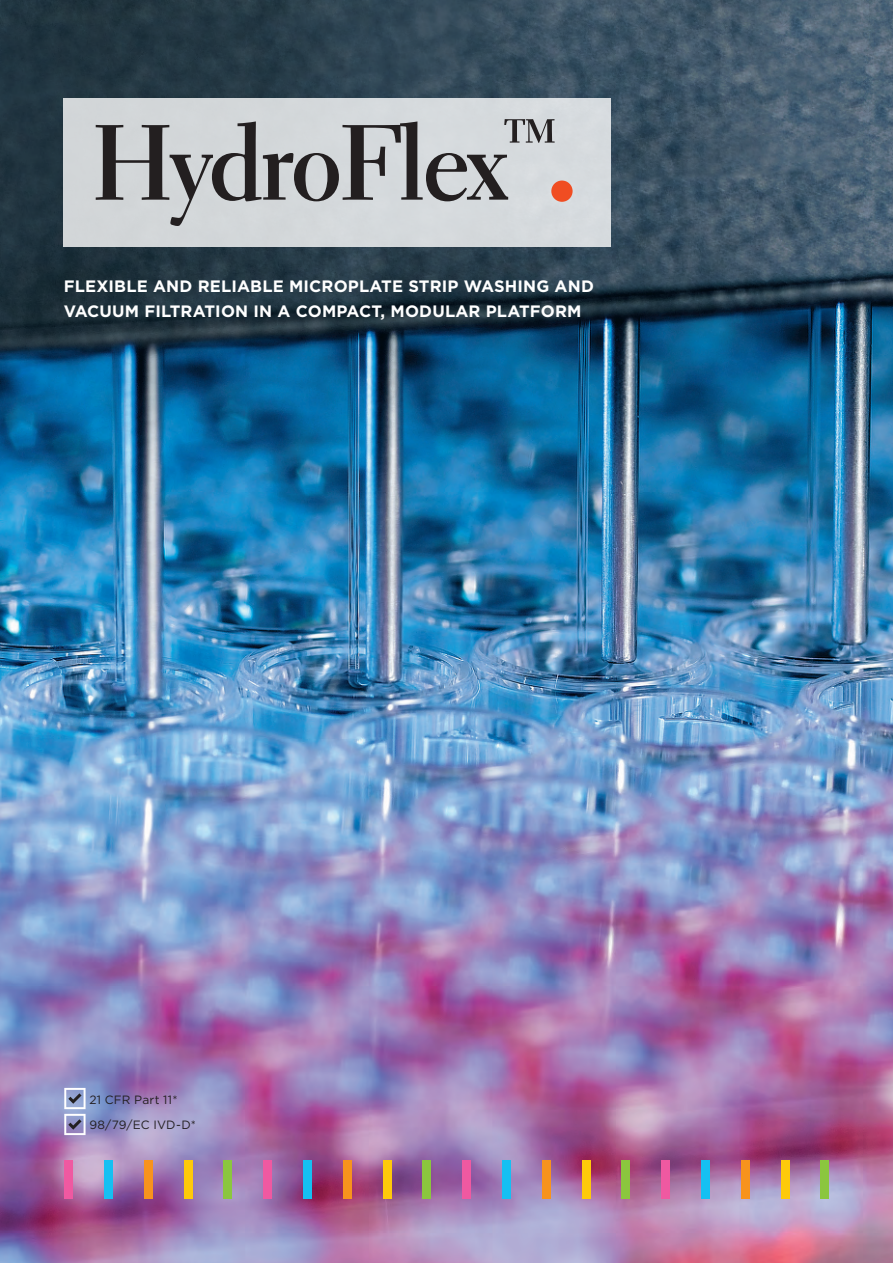
<style>
.page{position:relative;width:893px;height:1263px;background:#fff}
.page>*{position:absolute;margin:0;border:0;box-sizing:border-box;transform-origin:0 0}
.t1{font:108px "Electra LT Std Bold Display";color:#231f20}
.t2{font:700 16.5px/25.5px "Gotham";letter-spacing:.01em;color:#fff}
.t3{font:12px "Gotham";letter-spacing:.02em;color:#231f20}
</style>
<div class="page">
<img style="left:0;top:0;width:893px;height:1263px">
<div style="left:64px;top:98px;width:547px;height:149px;background:#d4d8db"></div>
<div style="left:551px;top:181px;width:22px;height:21px;background:#f04d22;border-radius:50%"></div>
<svg style="left:64px;top:1088px;width:22px;height:47px"></svg>
<div style="left:64px;top:1160px;width:9px;height:39px;background:#ef59a1"></div>
<div style="left:104px;top:1160px;width:9px;height:39px;background:#15c0f2"></div>
<div style="left:144px;top:1160px;width:9px;height:39px;background:#f7931d"></div>
<div style="left:184px;top:1160px;width:8px;height:39px;background:#feca0a"></div>
<div style="left:223px;top:1160px;width:9px;height:39px;background:#8bc63e"></div>
<div style="left:263px;top:1160px;width:9px;height:39px;background:#ef59a1"></div>
<div style="left:303px;top:1160px;width:9px;height:39px;background:#15c0f2"></div>
<div style="left:343px;top:1160px;width:9px;height:39px;background:#f7931d"></div>
<div style="left:383px;top:1160px;width:8px;height:39px;background:#feca0a"></div>
<div style="left:422px;top:1160px;width:9px;height:39px;background:#8bc63e"></div>
<div style="left:462px;top:1160px;width:9px;height:39px;background:#ef59a1"></div>
<div style="left:502px;top:1160px;width:9px;height:39px;background:#15c0f2"></div>
<div style="left:542px;top:1160px;width:9px;height:39px;background:#f7931d"></div>
<div style="left:582px;top:1160px;width:8px;height:39px;background:#feca0a"></div>
<div style="left:622px;top:1160px;width:8px;height:39px;background:#8bc63e"></div>
<div style="left:661px;top:1160px;width:9px;height:39px;background:#ef59a1"></div>
<div style="left:701px;top:1160px;width:9px;height:39px;background:#15c0f2"></div>
<div style="left:741px;top:1160px;width:9px;height:39px;background:#f7931d"></div>
<div style="left:781px;top:1160px;width:8px;height:39px;background:#feca0a"></div>
<div style="left:821px;top:1160px;width:8px;height:39px;background:#8bc63e"></div>
<h1 class="t1" style="left:94px;top:99px;width:464px">HydroFlex<sup>™</sup></h1>
<p class="t2" style="left:64px;top:273px;width:532px">FLEXIBLE AND RELIABLE MICROPLATE STRIP WASHING AND<br>VACUUM FILTRATION IN A COMPACT, MODULAR PLATFORM</p>
<p class="t3" style="left:89px;top:1092px;width:90px">21 CFR Part 11*</p>
<p class="t3" style="left:89px;top:1117px;width:108px">98/79/EC IVD-D*</p>
</div>
